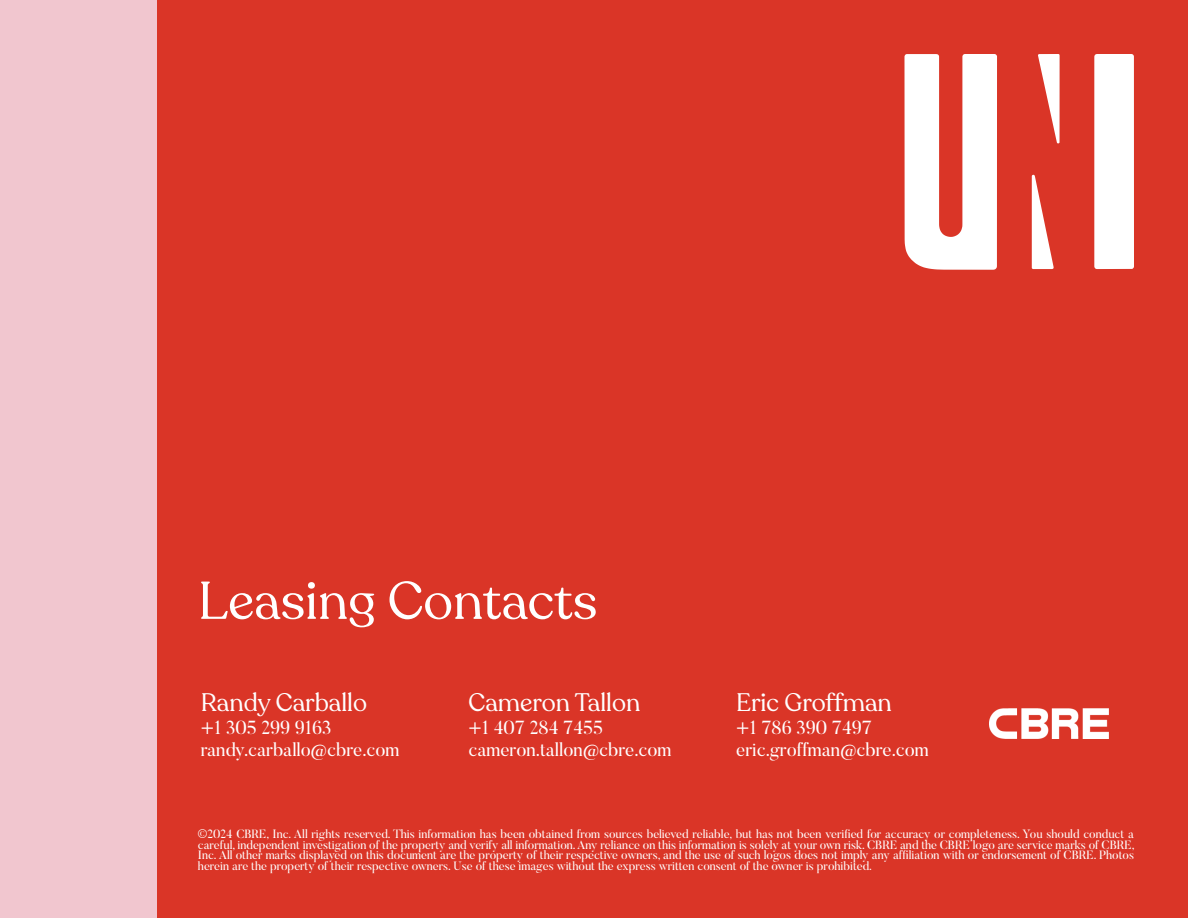
<style>
.page{position:relative;width:1188px;height:918px;background:#f1c6cf}
.page>*{position:absolute;margin:0;border:0;box-sizing:border-box;transform-origin:0 0}
.t1{font:52.5px "Recoleta Regular DEMO";color:#fff}
.t2{font:25.05px "Recoleta Regular DEMO";color:#fff}
.t3{font:18.75px "Butler";color:#fff}
.t4{font:12px/10.5px "Butler";color:#fff;text-align:justify}
</style>
<div class="page">
<div style="left:158px;top:0;width:1030px;height:918px;background:#da3527"></div>
<svg style="left:904px;top:54px;width:93px;height:216px"></svg>
<svg style="left:1032px;top:175px;width:22px;height:94px"></svg>
<svg style="left:1038px;top:54px;width:22px;height:89px"></svg>
<div style="left:1094px;top:54px;width:40px;height:215px;background:#fff"></div>
<img style="left:989px;top:709px;width:120px;height:30px">
<p class="t1" style="left:198px;top:577px;width:401px">Leasing Contacts</p>
<p class="t2" style="left:201px;top:691px;width:168px">Randy Carballo</p>
<p class="t3" style="left:201px;top:716px;width:132px">+1 305 299 9163</p>
<p class="t3" style="left:201px;top:738px;width:200px">randy.carballo@cbre.com</p>
<p class="t2" style="left:469px;top:691px;width:173px">Cameron Tallon</p>
<p class="t3" style="left:469px;top:716px;width:136px">+1 407 284 7455</p>
<p class="t3" style="left:469px;top:738px;width:204px">cameron.tallon@cbre.com</p>
<p class="t2" style="left:736px;top:691px;width:157px">Eric Groffman</p>
<p class="t3" style="left:736px;top:716px;width:137px">+1 786 390 7497</p>
<p class="t3" style="left:736px;top:738px;width:194px">eric.groffman@cbre.com</p>
<p class="t4" style="left:198px;top:829px;width:938px">©2024 CBRE, Inc. All rights reserved. This information has been obtained from sources believed reliable, but has not been verified for accuracy or completeness. You should conduct a careful, independent investigation of the property and verify all information. Any reliance on this information is solely at your own risk. CBRE and the CBRE logo are service marks of CBRE, Inc. All other marks displayed on this document are the property of their respective owners, and the use of such logos does not imply any affiliation with or endorsement of CBRE. Photos herein are the property of their respective owners. Use of these images without the express written consent of the owner is prohibited.</p>
</div>
